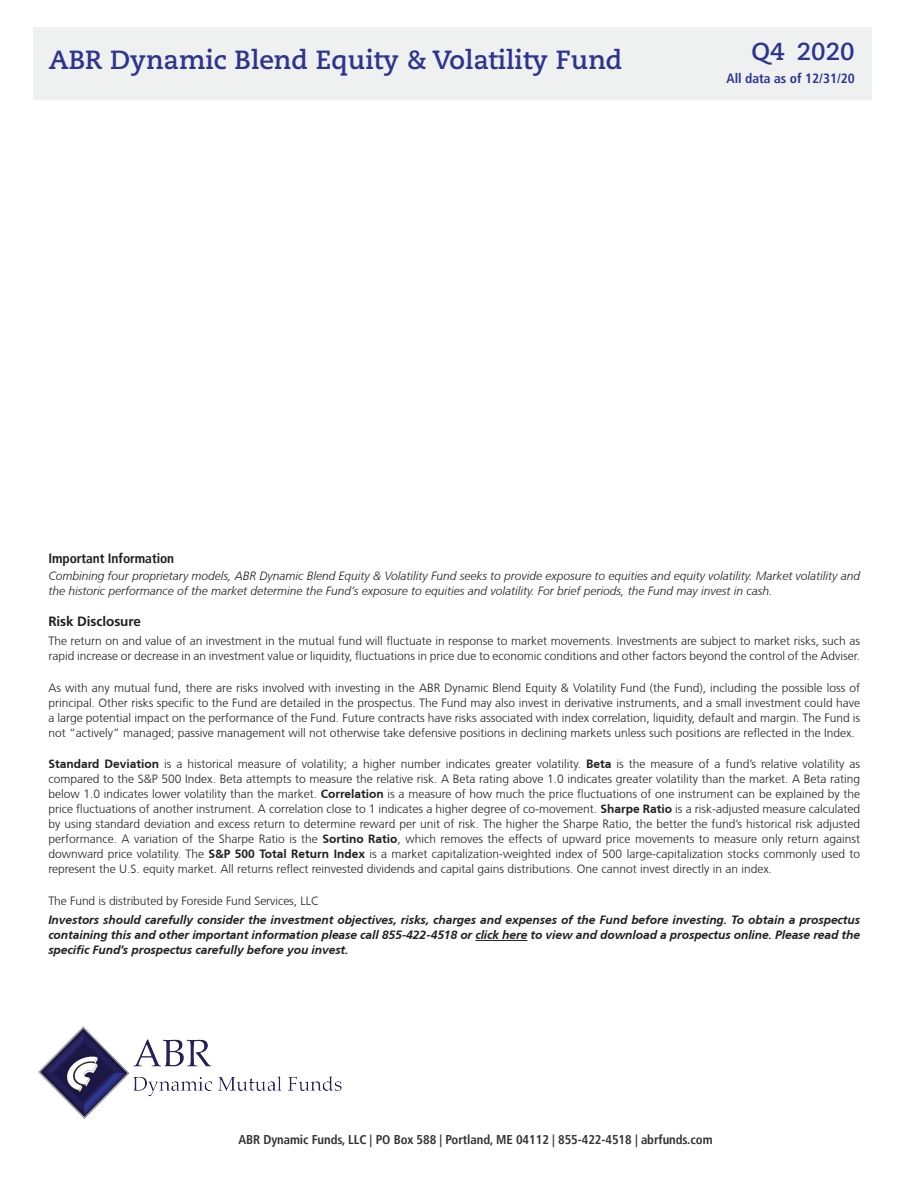
<style>
.page{position:relative;width:918px;height:1188px;background:#fff}
.page>*{position:absolute;margin:0;border:0;box-sizing:border-box;transform-origin:0 0}
.t1{font:700 26.25px "Caecilia LT Std";color:#2d348f}
.t2{font:700 24.45px "Caecilia LT Std";color:#2d348f}
.t3{font:700 condensed 13.5px "Frutiger LT";letter-spacing:-.005em;color:#231f20}
.t4{font:700 condensed 13.5px "Frutiger LT";color:#2d348f}
.t5{font:700 13.5px "Frutiger LT Std";letter-spacing:-.005em;color:#231f20}
.t6{font:700 condensed 12.75px "Frutiger LT";letter-spacing:-.005em;color:#323332}
.t7{font:300 12px/15px "Frutiger CE";color:#231f20;text-align:justify}
.t8{font:italic 700 12px/15px "Frutiger CE";letter-spacing:-.005em;color:#231f20;text-align:justify}
.t9{font:italic 300 12px/15px "Frutiger CE";color:#231f20}
.s1{font-weight:700}
</style>
<div class="page">
<div style="left:33px;top:27px;width:839px;height:72px;background:#eff1f0"></div>
<hr style="left:475px;top:940px;width:52px;height:1px;background:#231f20">
<img style="left:38px;top:1027px;width:304px;height:91px">
<p class="t1" style="left:49px;top:44px;width:575px">ABR Dynamic Blend Equity &amp; Volatility Fund</p>
<p class="t2" style="left:751px;top:37px;width:105px">Q4 2020</p>
<p class="t4" style="left:726px;top:71px;width:130px">All data as of 12/31/20</p>
<p class="t3" style="left:48px;top:550px;width:127px">Important Information</p>
<p class="t9" style="left:48px;top:568px;width:813px">Combining four proprietary models, ABR Dynamic Blend Equity &amp; Volatility Fund seeks to provide exposure to equities and equity volatility. Market volatility and the historic performance of the market determine the Fund’s exposure to equities and volatility. For brief periods, the Fund may invest in cash.</p>
<p class="t5" style="left:48px;top:613px;width:94px">Risk Disclosure</p>
<p class="t7" style="left:48px;top:633px;width:813px">The return on and value of an investment in the mutual fund will fluctuate in response to market movements. Investments are subject to market risks, such as rapid increase or decrease in an investment value or liquidity, fluctuations in price due to economic conditions and other factors beyond the control of the Adviser.</p>
<p class="t7" style="left:48px;top:680px;width:813px">As with any mutual fund, there are risks involved with investing in the ABR Dynamic Blend Equity &amp; Volatility Fund (the Fund), including the possible loss of principal. Other risks specific to the Fund are detailed in the prospectus. The Fund may also invest in derivative instruments, and a small investment could have a large potential impact on the performance of the Fund. Future contracts have risks associated with index correlation, liquidity, default and margin. The Fund is not “actively” managed; passive management will not otherwise take defensive positions in declining markets unless such positions are reflected in the Index.</p>
<p class="t7" style="left:48px;top:756px;width:813px"><span class="s1">Standard Deviation</span> is a historical measure of volatility; a higher number indicates greater volatility. <span class="s1">Beta</span> is the measure of a fund’s relative volatility as compared to the S&amp;P 500 Index. Beta attempts to measure the relative risk. A Beta rating above 1.0 indicates greater volatility than the market. A Beta rating below 1.0 indicates lower volatility than the market. <span class="s1">Correlation</span> is a measure of how much the price fluctuations of one instrument can be explained by the price fluctuations of another instrument. A correlation close to 1 indicates a higher degree of co-movement. <span class="s1">Sharpe Ratio</span> is a risk-adjusted measure calculated by using standard deviation and excess return to determine reward per unit of risk. The higher the Sharpe Ratio, the better the fund’s historical risk adjusted performance. A variation of the Sharpe Ratio is the <span class="s1">Sortino Ratio</span>, which removes the effects of upward price movements to measure only return against downward price volatility. The <span class="s1">S&amp;P 500 Total Return Index</span> is a market capitalization-weighted index of 500 large-capitalization stocks commonly used to represent the U.S. equity market. All returns reflect reinvested dividends and capital gains distributions. One cannot invest directly in an index.</p>
<p class="t7" style="left:48px;top:893px;width:272px">The Fund is distributed by Foreside Fund Services, LLC</p>
<p class="t8" style="left:48px;top:913px;width:813px">Investors should carefully consider the investment objectives, risks, charges and expenses of the Fund before investing. To obtain a prospectus containing this and other important information please call 855-422-4518 or click here to view and download a prospectus online. Please read the specific Fund’s prospectus carefully before you invest.</p>
<p class="t6" style="left:238px;top:1132px;width:476px">ABR Dynamic Funds, LLC | PO Box 588 | Portland, ME 04112 | 855-422-4518 | abrfunds.com</p>
</div>
